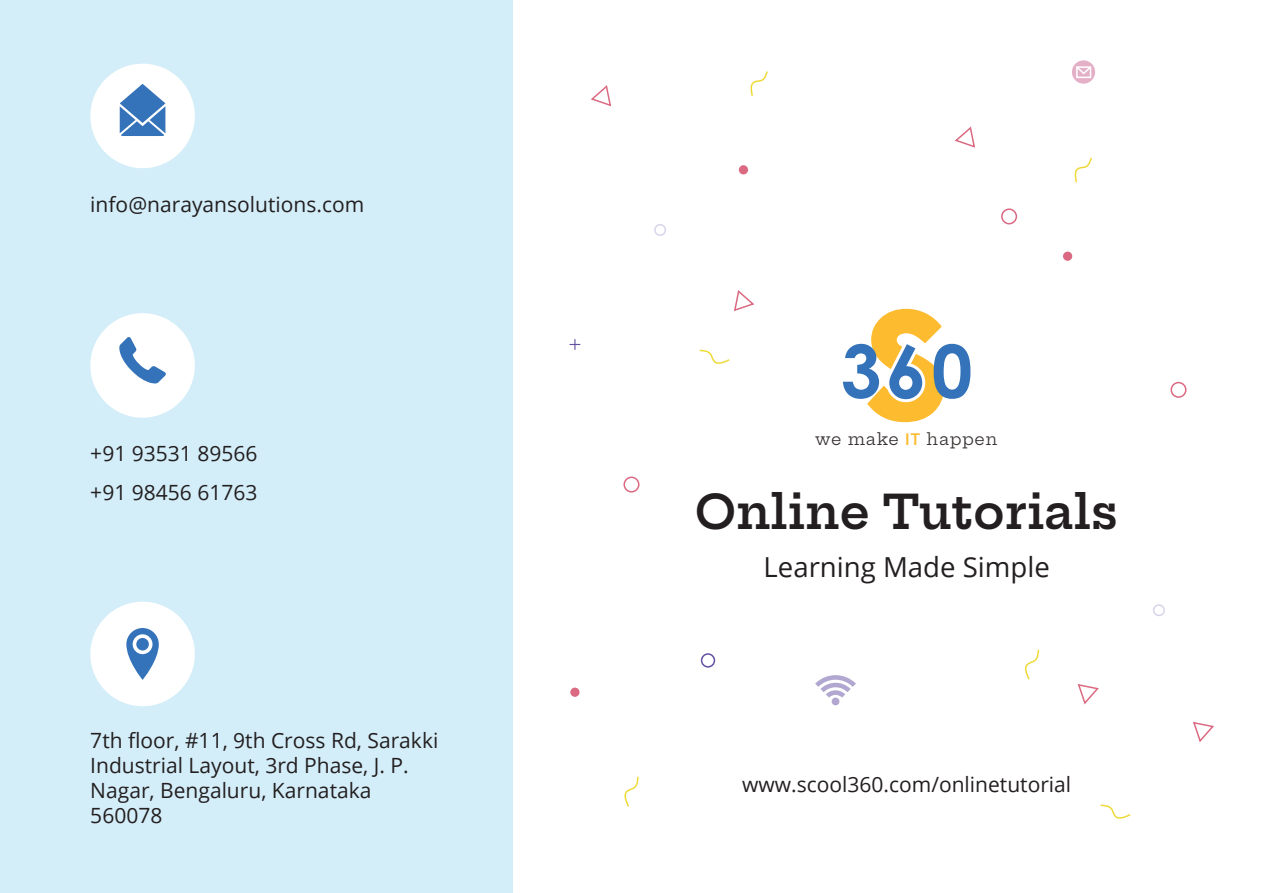
<style>
.page{position:relative;width:1263px;height:893px;background:#fff}
.page>*{position:absolute;margin:0;border:0;box-sizing:border-box;transform-origin:0 0}
.t1{font:600 46.8px "Hepta Slab";color:#231f20}
.t2{font:27.6px "Open Sans";color:#231f20}
.t3{font:21px/25.2px "Open Sans";color:#231f20}
.t4{font:16.2px "Hepta Slab";letter-spacing:.045em;color:#383332}
.s1{font-family:"Roboto";font-weight:500;color:#fdbb2f}
</style>
<div class="page">
<div style="left:0;top:0;width:512px;height:893px;background:#d4eef9"></div>
<div style="left:90px;top:602px;width:105px;height:104px;background:#fff;border-radius:50%"></div>
<svg style="left:126px;top:628px;width:33px;height:52px"></svg>
<div style="left:90px;top:64px;width:105px;height:104px;background:#fff;border-radius:50%"></div>
<svg style="left:120px;top:84px;width:45px;height:52px"></svg>
<div style="left:90px;top:313px;width:105px;height:105px;background:#fff;border-radius:50%"></div>
<svg style="left:119px;top:337px;width:47px;height:46px"></svg>
<svg style="left:843px;top:309px;width:127px;height:113px"></svg>
<svg style="left:815px;top:675px;width:41px;height:23px"></svg>
<div style="left:832px;top:698px;width:7px;height:7px;background:#b1a7d0;border-radius:50%"></div>
<svg style="left:570px;top:339px;width:10px;height:10px"></svg>
<div style="left:1072px;top:60px;width:23px;height:24px;background:#e4b0c8;border-radius:50%"></div>
<div style="left:1076px;top:66px;width:15px;height:12px;border:2px solid #fff"></div>
<svg style="left:1076px;top:66px;width:16px;height:9px"></svg>
<svg style="left:734px;top:290px;width:21px;height:21px"></svg>
<svg style="left:955px;top:126px;width:21px;height:22px"></svg>
<svg style="left:591px;top:85px;width:20px;height:22px"></svg>
<div style="left:1001px;top:208px;width:16px;height:16px;border:2px solid #da6981;border-radius:50%"></div>
<div style="left:623px;top:477px;width:16px;height:16px;border:2px solid #da6981;border-radius:50%"></div>
<div style="left:1170px;top:382px;width:16px;height:16px;border:2px solid #da6981;border-radius:50%"></div>
<div style="left:1063px;top:252px;width:9px;height:9px;background:#da6981;border-radius:50%"></div>
<div style="left:570px;top:688px;width:9px;height:9px;background:#da6981;border-radius:50%"></div>
<div style="left:701px;top:653px;width:14px;height:15px;border:2px solid #634fa1;border-radius:50%"></div>
<svg style="left:1100px;top:804px;width:31px;height:15px"></svg>
<svg style="left:1074px;top:157px;width:18px;height:26px"></svg>
<div style="left:739px;top:165px;width:9px;height:9px;background:#da6981;border-radius:50%"></div>
<svg style="left:750px;top:71px;width:18px;height:25px"></svg>
<svg style="left:699px;top:349px;width:31px;height:15px"></svg>
<svg style="left:654px;top:224px;width:12px;height:12px"></svg>
<svg style="left:1077px;top:684px;width:22px;height:21px"></svg>
<svg style="left:1193px;top:721px;width:21px;height:21px"></svg>
<svg style="left:1025px;top:649px;width:15px;height:31px"></svg>
<svg style="left:624px;top:776px;width:15px;height:31px"></svg>
<svg style="left:1153px;top:604px;width:12px;height:12px"></svg>
<p class="t3" style="left:90px;top:191px;width:275px">info@narayansolutions.com</p>
<p class="t3" style="left:90px;top:434px;width:169px;line-height:39px">+91 93531 89566 +91 98456 61763</p>
<p class="t3" style="left:90px;top:727px;width:349px">7th floor, #11, 9th Cross Rd, Sarakki<br>Industrial Layout, 3rd Phase, J. P.<br>Nagar, Bengaluru, Karnataka<br>560078</p>
<p class="t4" style="left:815px;top:425px;width:184px">we make <span class="s1">IT</span> happen</p>
<h1 class="t1" style="left:695px;top:472px;width:424px">Online Tutorials</h1>
<h2 class="t2" style="left:764px;top:548px;width:288px">Learning Made Simple</h2>
<p class="t3" style="left:742px;top:771px;width:330px">www.scool360.com/onlinetutorial</p>
</div>
